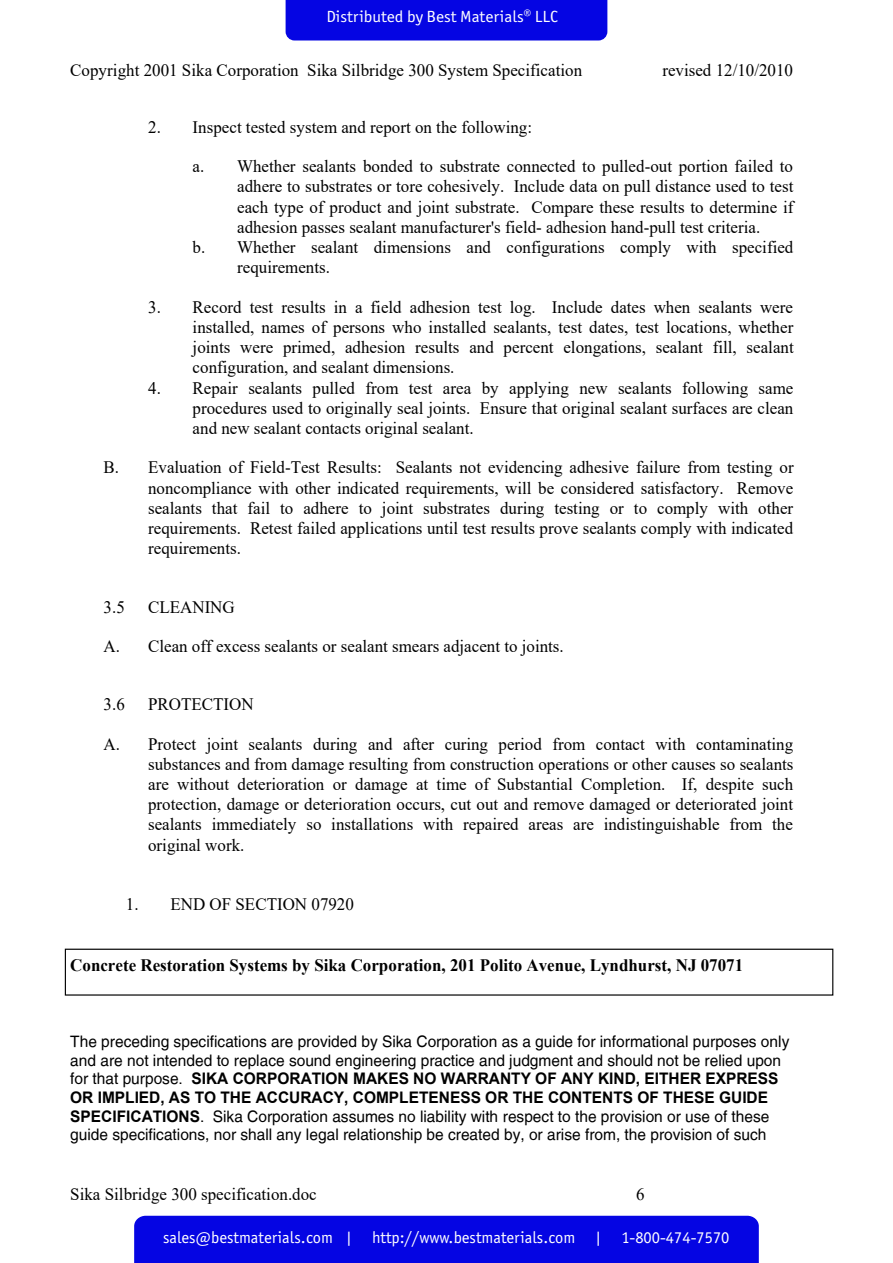
<style>
.page{position:relative;width:893px;height:1263px;background:#fff}
.page>*{position:absolute;margin:0;border:0;box-sizing:border-box;transform-origin:0 0}
.t1{font:17.4px/20.2px "Times New Roman";color:#000;text-align:justify}
.t2{font:700 17.4px "Times New Roman";color:#000}
.t3{font:17.25px "Officina Sans ITC Pro";color:#fff}
.t4{font:16.5px "Officina Sans ITC Pro";color:#fff}
.t5{font:16.2px "Officina Sans ITC Pro";color:#fff;scale:1.06 1}
.t6{font:16.05px "Officina Sans ITC Pro";color:#fff}
.t7{font:15.9px/18.5px "Helvetica";color:#000}
.t8{font:700 15.9px/18.8px "Arial";color:#000}
.t9{font:15.75px "Officina Sans ITC Pro";color:#fff}
.s1{font-family:"Helvetica";font-weight:400}
.s2{font-family:"Arial";font-weight:700}
.s3{font-size:17.25px}
.s4{font-size:16.05px}
.s5{font-size:17.55px}
</style>
<div class="page">
<div style="left:65px;top:949px;width:768px;height:46px;border:1px solid #000"></div>
<div style="left:134px;top:1216px;width:625px;height:47px;background:#0505e3"></div>
<div style="left:286px;top:0;width:321px;height:40px;background:#0505e3"></div>
<p class="t5" style="left:326px;top:7px;width:220px">Distributed by Best Materials® LLC</p>
<p class="t1" style="left:70px;top:59px;width:513px">Copyright 2001 Sika Corporation Sika Silbridge 300 System Specification</p>
<p class="t1" style="left:662px;top:59px;width:132px">revised 12/10/2010</p>
<p class="t1" style="left:148px;top:116px;width:385px">2. Inspect tested system and report on the following:</p>
<p class="t1" style="left:193px;top:156px;width:602px">a. Whether sealants bonded to substrate connected to pulled-out portion failed to</p>
<p class="t1" style="left:237px;top:176px;width:558px">adhere to substrates or tore cohesively. Include data on pull distance used to test</p>
<p class="t1" style="left:237px;top:196px;width:558px">each type of product and joint substrate. Compare these results to determine if</p>
<p class="t1" style="left:237px;top:216px;width:525px">adhesion passes sealant manufacturer's field- adhesion hand-pull test criteria.</p>
<p class="t1" style="left:193px;top:237px;width:602px">b. Whether sealant dimensions and configurations comply with specified</p>
<p class="t1" style="left:237px;top:257px;width:94px">requirements.</p>
<p class="t1" style="left:193px;top:296px;width:603px;text-indent:-44px">3. Record test results in a field adhesion test log. Include dates when sealants were installed, names of persons who installed sealants, test dates, test locations, whether joints were primed, adhesion results and percent elongations, sealant fill, sealant configuration, and sealant dimensions.</p>
<p class="t1" style="left:193px;top:377px;width:602px;text-indent:-44px">4. Repair sealants pulled from test area by applying new sealants following same procedures used to originally seal joints. Ensure that original sealant surfaces are clean and new sealant contacts original sealant.</p>
<p class="t1" style="left:148px;top:457px;width:647px;text-indent:-44px">B. Evaluation of Field-Test Results: Sealants not evidencing adhesive failure from testing or noncompliance with other indicated requirements, will be considered satisfactory. Remove sealants that fail to adhere to joint substrates during testing or to comply with other requirements. Retest failed applications until test results prove sealants comply with indicated requirements.</p>
<p class="t1" style="left:104px;top:596px;width:23px">3.5</p>
<p class="t1" style="left:148px;top:596px;width:88px">CLEANING</p>
<p class="t1" style="left:104px;top:635px;width:462px">A. Clean off excess sealants or sealant smears adjacent to joints.</p>
<p class="t1" style="left:104px;top:694px;width:23px">3.6</p>
<p class="t1" style="left:148px;top:694px;width:107px">PROTECTION</p>
<p class="t1" style="left:148px;top:733px;width:647px;text-indent:-44px">A. Protect joint sealants during and after curing period from contact with contaminating substances and from damage resulting from construction operations or other causes so sealants are without deterioration or damage at time of Substantial Completion. If, despite such protection, damage or deterioration occurs, cut out and remove damaged or deteriorated joint sealants immediately so installations with repaired areas are indistinguishable from the original work.</p>
<p class="t1" style="left:126px;top:894px;width:230px">1. END OF SECTION 07920</p>
<p class="t2" style="left:70px;top:953px;width:674px">Concrete Restoration Systems by Sika Corporation, 201 Polito Avenue, Lyndhurst, NJ 07071</p>
<p class="t7" style="left:70px;top:1032px;width:721px">The preceding specifications are provided by Sika Corporation as a guide for informational purposes only and are not intended to replace sound engineering practice and judgment and should not be relied upon</p>
<p class="t8" style="left:70px;top:1070px;width:710px"><span class="s1">for that purpose.</span> SIKA CORPORATION MAKES NO WARRANTY OF ANY KIND, EITHER EXPRESS<br>OR IMPLIED, AS TO THE ACCURACY, COMPLETENESS OR THE CONTENTS OF THESE GUIDE</p>
<p class="t7" style="left:70px;top:1107px;width:701px"><span class="s2">SPECIFICATIONS</span>. Sika Corporation assumes no liability with respect to the provision or use of these guide specifications, nor shall any legal relationship be created by, or arise from, the provision of such</p>
<p class="t1" style="left:70px;top:1183px;width:248px">Sika Silbridge 300 specification.doc</p>
<p class="t1" style="left:636px;top:1183px;width:10px">6</p>
<p class="t6" style="left:309px;top:1224px;width:76px">http://www</p>
<p class="t6" style="left:380px;top:1225px;width:316px">.bestmater.bestmaterials.com | 1-80 -474-757</p>
<p class="t6" style="left:445px;top:1224px;width:195px">ials.com | 1-800-474-757</p>
<p class="t9" style="left:312px;top:1225px;width:75px">http://www</p>
<p class="t9" style="left:381px;top:1225px;width:44px">.bestm</p>
<p class="t9" style="left:455px;top:1225px;width:181px">ls.com | 1-800-474-757</p>
<p class="t3" style="left:445px;top:1229px;width:53px"><sup>ia</sup>.bestm</p>
<p class="t6" style="left:626px;top:1224px;width:10px">0</p>
<p class="t9" style="left:623px;top:1225px;width:9px">0</p>
<p class="t9" style="left:686px;top:1227px;width:9px">0</p>
<p class="t9" style="left:421px;top:1227px;width:104px">ater.bestmater<span class="s3">ater</span></p>
<p class="t6" style="left:169px;top:1226px;width:265px">sales@bestmaterials.com | http://www</p>
<p class="t9" style="left:500px;top:1226px;width:200px">ials.com | 1-80 -474-757<span class="s4">0</span></p>
<p class="t9" style="left:174px;top:1227px;width:261px">sales@bestmaterials.com | ht<span class="s3">ht</span>tp://www</p>
<p class="t4" style="left:163px;top:1227px;width:568px">sales@bestmaterials.com | http://www.bestmaterials.com | 1-800-474-7570</p>
<p class="t3" style="left:160px;top:1227px;width:197px">sales@bestmaterials.com |</p>
<p class="t3" style="left:383px;top:1228px;width:68px">tp://www</p>
<p class="t3" style="left:524px;top:1228px;width:217px"><span class="s5">ia</span>ls.com | 1-800-474-7570</p>
</div>
